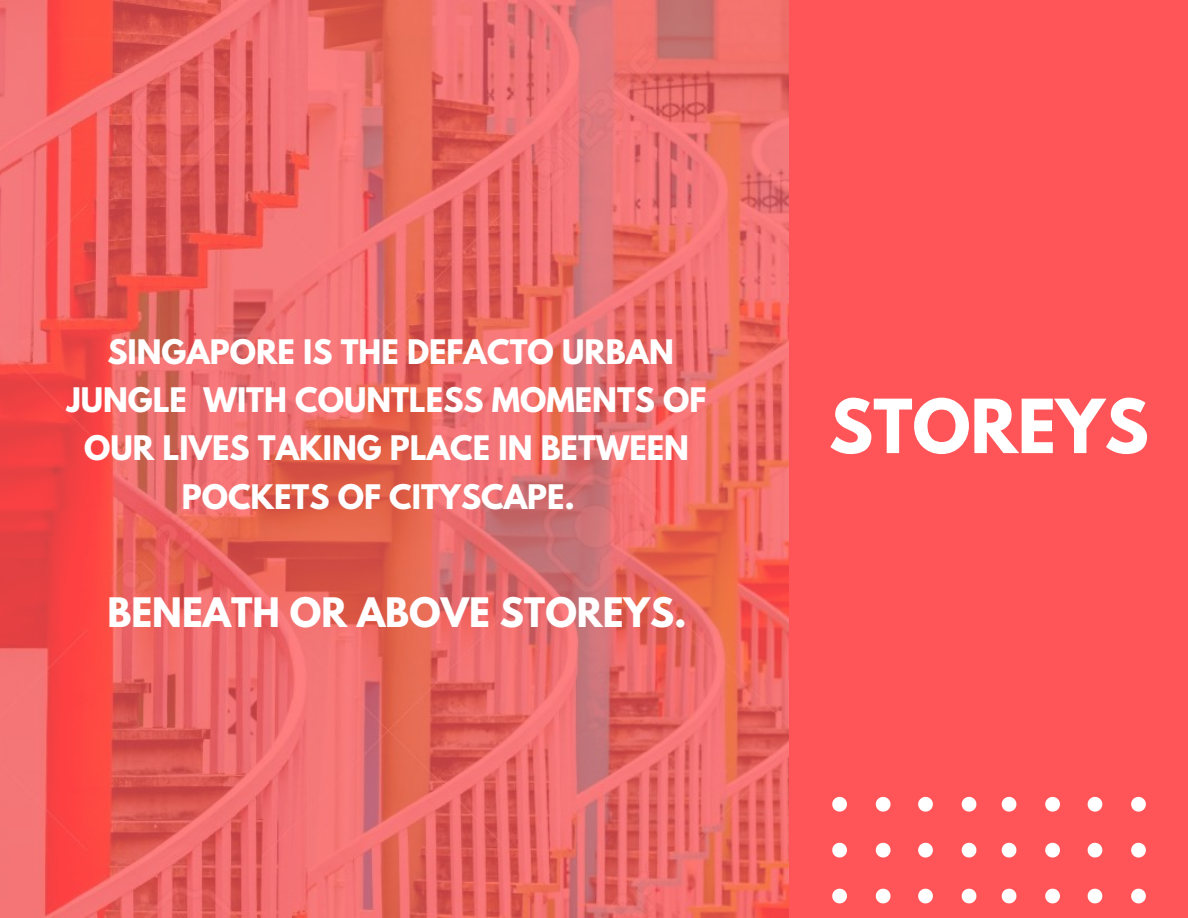
<style>
.page{position:relative;width:1188px;height:918px;background:#ff5558}
.page>*{position:absolute;margin:0;border:0;box-sizing:border-box;transform-origin:0 0}
.t1{font:700 66px "League Spartan";color:#fff}
.t2{font:700 36px "League Spartan";color:#fff}
.t3{font:700 30px/48.3px "League Spartan";color:#fff;text-align:center}
</style>
<div class="page">
<img style="left:0;top:0;width:789px;height:918px">
<svg style="left:1002px;top:797px;width:14px;height:15px"></svg>
<svg style="left:1002px;top:843px;width:14px;height:15px"></svg>
<svg style="left:1002px;top:889px;width:14px;height:14px"></svg>
<svg style="left:1045px;top:797px;width:15px;height:15px"></svg>
<svg style="left:1045px;top:843px;width:15px;height:15px"></svg>
<svg style="left:1045px;top:889px;width:15px;height:14px"></svg>
<svg style="left:1088px;top:797px;width:14px;height:15px"></svg>
<svg style="left:1088px;top:843px;width:14px;height:15px"></svg>
<svg style="left:1088px;top:889px;width:14px;height:14px"></svg>
<svg style="left:1131px;top:797px;width:15px;height:15px"></svg>
<svg style="left:1131px;top:843px;width:15px;height:15px"></svg>
<svg style="left:1131px;top:889px;width:15px;height:14px"></svg>
<svg style="left:832px;top:797px;width:15px;height:15px"></svg>
<svg style="left:832px;top:843px;width:15px;height:15px"></svg>
<svg style="left:832px;top:889px;width:15px;height:14px"></svg>
<svg style="left:876px;top:797px;width:15px;height:15px"></svg>
<svg style="left:876px;top:843px;width:15px;height:15px"></svg>
<svg style="left:876px;top:889px;width:15px;height:14px"></svg>
<svg style="left:918px;top:797px;width:15px;height:15px"></svg>
<svg style="left:918px;top:843px;width:15px;height:15px"></svg>
<svg style="left:918px;top:889px;width:15px;height:14px"></svg>
<svg style="left:962px;top:797px;width:14px;height:15px"></svg>
<svg style="left:962px;top:843px;width:14px;height:15px"></svg>
<svg style="left:962px;top:889px;width:14px;height:14px"></svg>
<p class="t3" style="left:67px;top:331px;width:641px">SINGAPORE IS THE DEFACTO URBAN<br>JUNGLE WITH COUNTLESS MOMENTS OF<br>OUR LIVES TAKING PLACE IN BETWEEN<br>POCKETS OF CITYSCAPE.</p>
<p class="t2" style="left:107px;top:594px;width:581px">BENEATH OR ABOVE STOREYS.</p>
<h1 class="t1" style="left:829px;top:394px;width:321px">STOREYS</h1>
</div>
